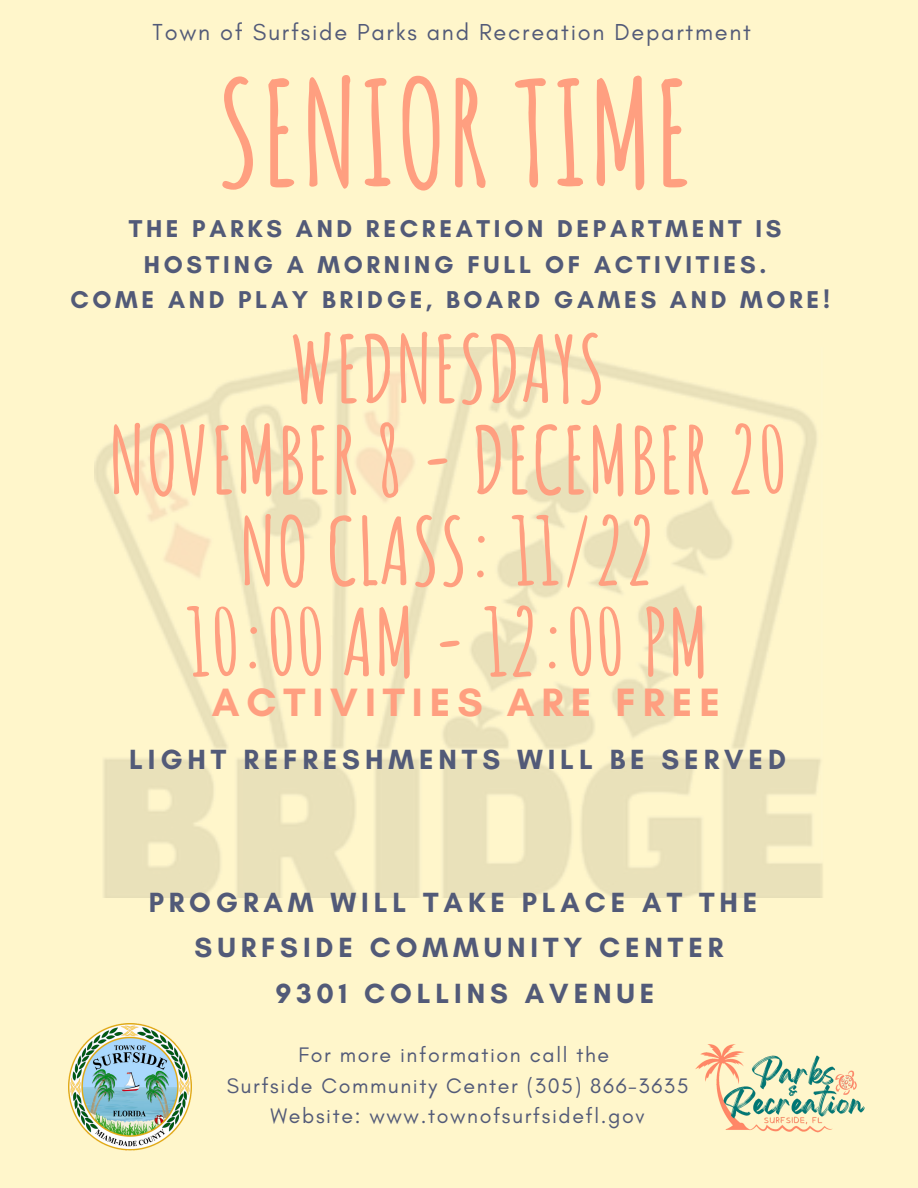
<style>
.page{position:relative;width:918px;height:1188px;background:#fff6cb}
.page>*{position:absolute;margin:0;border:0;box-sizing:border-box;transform-origin:0 0}
.t1{font:700 143.1px "Amatic SC";color:#ff9f80}
.t2{font:700 91.5px "Amatic SC";color:#ff9f80}
.t3{font:700 40.35px "Glacial Indifference";letter-spacing:.175em;color:#ff9f80}
.t4{font:700 28.35px "Glacial Indifference";letter-spacing:.175em;color:#525a78}
.t5{font:700 24.75px/35.7px "Glacial Indifference";letter-spacing:.15em;color:#525a78;text-align:center}
.t6{font:23.55px "Glacial Indifference";letter-spacing:.075em;color:#525a78}
.t7{font:21.45px "Glacial Indifference";letter-spacing:.075em;color:#525a78}
</style>
<div class="page">
<img style="left:69px;top:1024px;width:123px;height:127px">
<img style="left:696px;top:1044px;width:169px;height:89px">
<p class="t6" style="left:153px;top:17px;width:600px">Town of Surfside Parks and Recreation Department</p>
<p class="t1" style="left:217px;top:41px;width:478px">SENIOR TIME</p>
<p class="t5" style="left:129px;top:211px;width:654px">THE PARKS AND RECREATION DEPARTMENT IS<br>HOSTING A MORNING FULL OF ACTIVITIES.</p>
<p class="t5" style="left:70px;top:282px;width:761px">COME AND PLAY BRIDGE, BOARD GAMES AND MORE!</p>
<p class="t2" style="left:290px;top:310px;width:317px">WEDNESDAYS</p>
<p class="t2" style="left:108px;top:401px;width:681px">NOVEMBER 8 - DECEMBER 20</p>
<p class="t2" style="left:239px;top:492px;width:419px">NO CLASS: 11/22</p>
<p class="t2" style="left:186px;top:583px;width:525px">10:00 AM - 12:00 PM</p>
<p class="t3" style="left:212px;top:678px;width:510px">ACTIVITIES ARE FREE</p>
<p class="t4" style="left:129px;top:742px;width:658px">LIGHT REFRESHMENTS WILL BE SERVED</p>
<p class="t4" style="left:149px;top:885px;width:610px">PROGRAM WILL TAKE PLACE AT THE</p>
<p class="t4" style="left:195px;top:931px;width:530px">SURFSIDE COMMUNITY CENTER</p>
<p class="t4" style="left:276px;top:977px;width:380px">9301 COLLINS AVENUE</p>
<p class="t7" style="left:299px;top:1042px;width:312px">For more information call the</p>
<p class="t7" style="left:227px;top:1072px;width:463px">Surfside Community Center (305) 866-3635</p>
<p class="t7" style="left:271px;top:1103px;width:375px">Website: www.townofsurfsidefl.gov</p>
</div>
